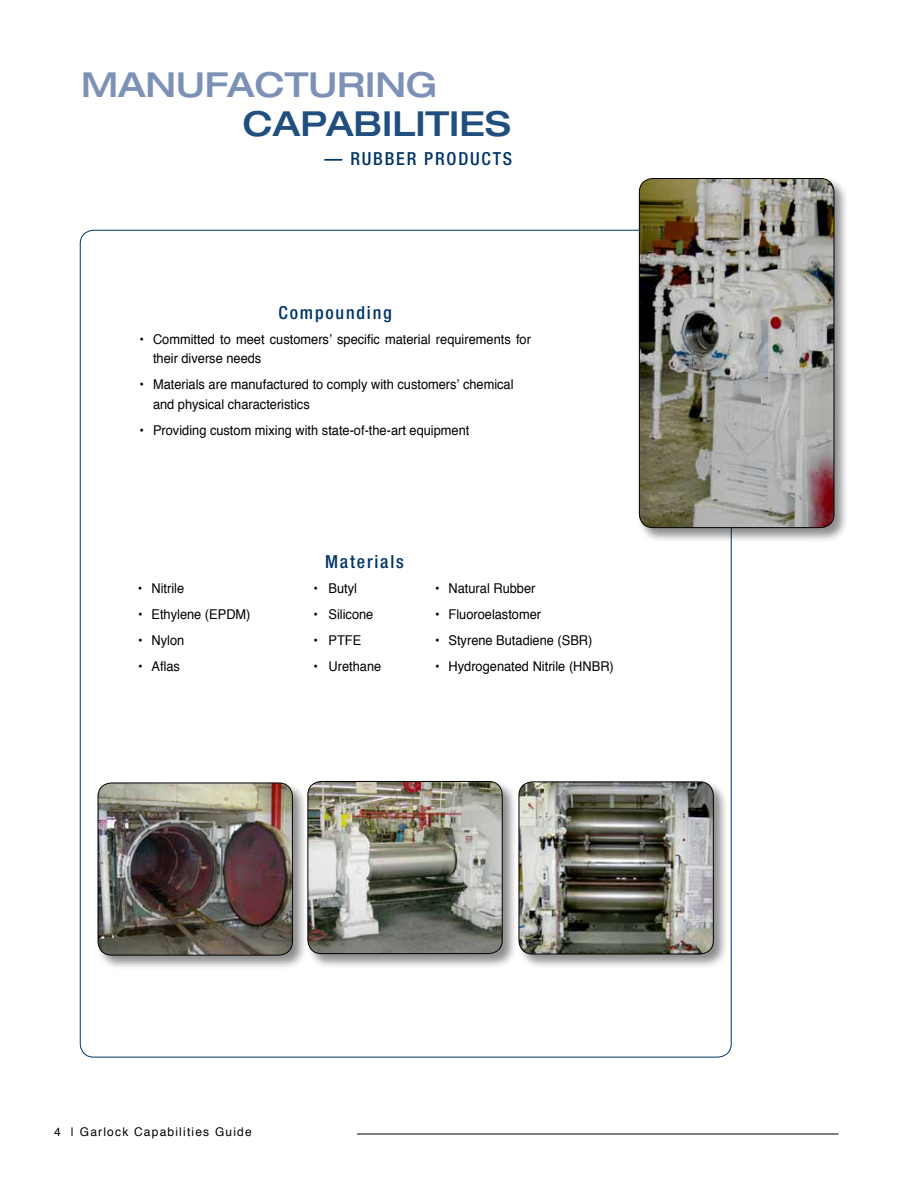
<style>
.page{position:relative;width:918px;height:1188px;background:#fff}
.page>*{position:absolute;margin:0;border:0;box-sizing:border-box;transform-origin:0 0}
.t1{font:500 expanded 34.5px "Helvetica Neue";color:#7d91b6}
.t2{font:500 expanded 34.5px "Helvetica Neue";color:#204e7e}
.t3{font:500 condensed 18px "Helvetica Neue";letter-spacing:.1em;color:#003568}
.t4{font:13.5px/19.5px "Helvetica";color:#000;scale:.95 1}
.t5{font:12px "Helvetica";letter-spacing:.1em;color:#000}
</style>
<div class="page">
<hr style="left:357px;top:1134px;width:481px;height:1px;background:#000">
<div style="left:517px;top:780px;width:212px;height:189px;background:#000;opacity:.45"></div>
<img style="left:519px;top:782px;width:194px;height:172px">
<div style="left:519px;top:782px;width:195px;height:172px;border:1px solid #000;border-radius:14px"></div>
<div style="left:637px;top:176px;width:212px;height:366px;background:#000;opacity:.45"></div>
<img style="left:639px;top:178px;width:195px;height:350px">
<div style="left:639px;top:178px;width:195px;height:350px;border:1px solid #000;border-radius:14px"></div>
<div style="left:96px;top:781px;width:212px;height:189px;background:#000;opacity:.45"></div>
<img style="left:98px;top:783px;width:194px;height:172px">
<div style="left:98px;top:783px;width:195px;height:173px;border:1px solid #000;border-radius:14px"></div>
<div style="left:306px;top:779px;width:211px;height:190px;background:#000;opacity:.45"></div>
<img style="left:308px;top:781px;width:194px;height:173px">
<div style="left:308px;top:781px;width:195px;height:173px;border:1px solid #000;border-radius:14px"></div>
<h1 class="t1" style="left:81px;top:64px;width:358px">MANUFACTURING</h1>
<h1 class="t2" style="left:243px;top:103px;width:269px">CAPABILITIES</h1>
<h2 class="t3" style="left:324px;top:148px;width:189px">— RUBBER PRODUCTS</h2>
<h2 class="t3" style="left:279px;top:301px;width:115px">Compounding</h2>
<p class="t4" style="left:153px;top:329px;width:399px;text-indent:-14px">• Committed to meet customers’ specific material requirements for their diverse needs</p>
<p class="t4" style="left:153px;top:375px;width:381px;text-indent:-14px">• Materials are manufactured to comply with customers’ chemical and physical characteristics</p>
<p class="t4" style="left:140px;top:421px;width:349px">• Providing custom mixing with state-of-the-art equipment</p>
<h2 class="t3" style="left:325px;top:550px;width:80px">Materials</h2>
<p class="t4" style="left:138px;top:578px;width:50px">• Nitrile</p>
<p class="t4" style="left:314px;top:578px;width:47px">• Butyl</p>
<p class="t4" style="left:435px;top:578px;width:107px">• Natural Rubber</p>
<p class="t4" style="left:138px;top:605px;width:120px">• Ethylene (EPDM)</p>
<p class="t4" style="left:314px;top:605px;width:65px">• Silicone</p>
<p class="t4" style="left:435px;top:605px;width:113px">• Fluoroelastomer</p>
<p class="t4" style="left:138px;top:631px;width:50px">• Nylon</p>
<p class="t4" style="left:314px;top:631px;width:52px">• PTFE</p>
<p class="t4" style="left:435px;top:631px;width:167px">• Styrene Butadiene (SBR)</p>
<p class="t4" style="left:138px;top:657px;width:46px">• Aflas</p>
<p class="t4" style="left:314px;top:657px;width:73px">• Urethane</p>
<p class="t4" style="left:435px;top:657px;width:190px">• Hydrogenated Nitrile (HNBR)</p>
<p class="t5" style="left:54px;top:1123px;width:199px">4 | Garlock Capabilities Guide</p>
</div>
